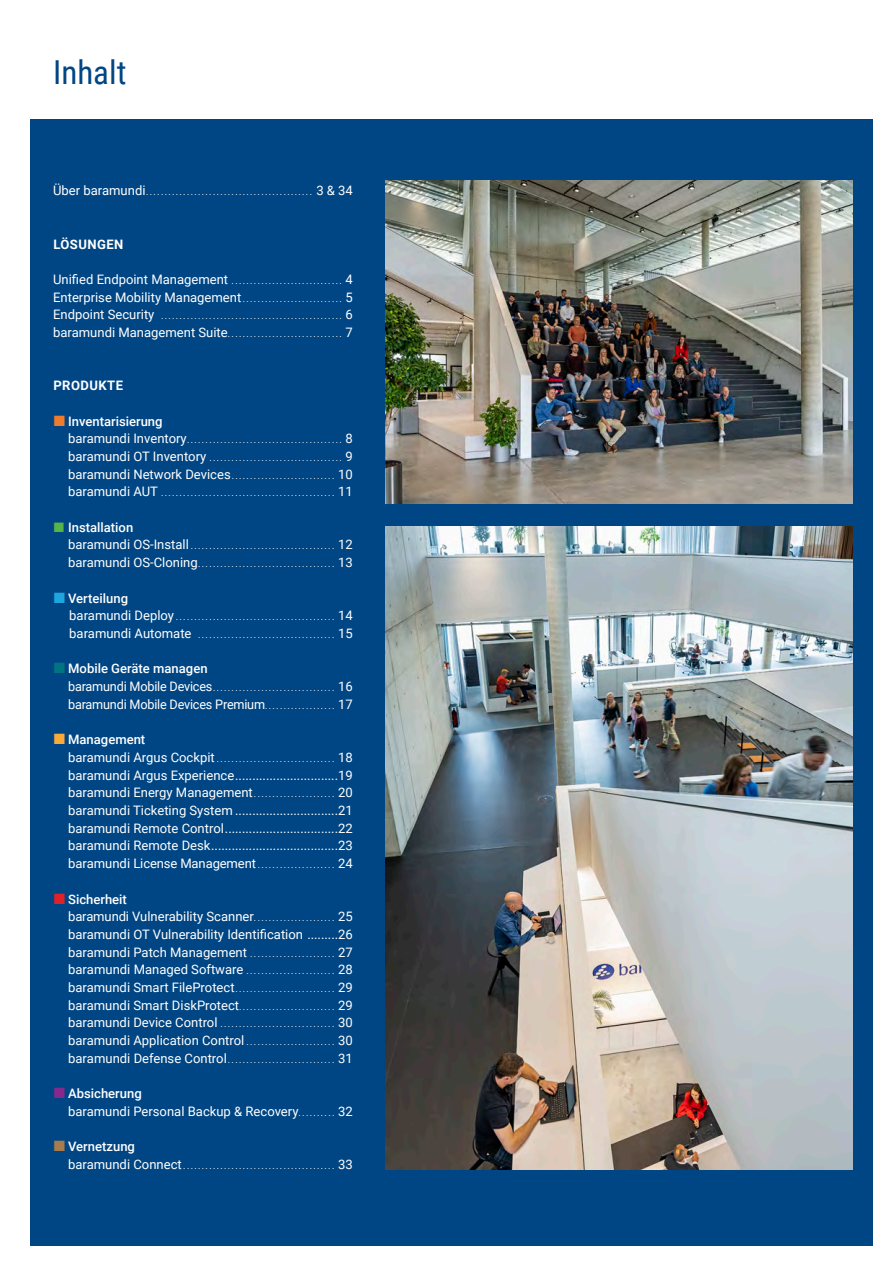
<style>
.page{position:relative;width:893px;height:1263px;background:#fff}
.page>*{position:absolute;margin:0;border:0;box-sizing:border-box;transform-origin:0 0}
._01_Headline_Produkt{font:33px "Roboto Condensed";color:#004684}
.t1{font:13.05px/17.7px "Roboto";color:#fff}
.t2{font:500 13.05px "Roboto";color:#fff}
.t3{font:700 13.05px "Roboto";letter-spacing:.035em;color:#fff}
.t4{font:9px/17.7px "Roboto";color:#fff}
.s1{font-size:13.05px}
.s2{font-size:9px}
</style>
<div class="page">
<div style="left:30px;top:119px;width:843px;height:1127px;background:#004684"></div>
<img style="left:386px;top:527px;width:467px;height:643px">
<img style="left:386px;top:181px;width:467px;height:323px">
<p class="_01_Headline_Produkt" style="left:53px;top:49px;width:75px">Inhalt</p>
<p class="t4" style="left:53px;top:183px;width:301px"><span class="s1">Über baramundi</span>............................................. <span class="s1">3 &amp; 34</span></p>
<p class="t3" style="left:53px;top:235px;width:72px">LÖSUNGEN</p>
<p class="t4" style="left:53px;top:272px;width:301px"><span class="s1">Unified Endpoint Management</span> .............................. <span class="s1">4</span></p>
<p class="t1" style="left:53px;top:288px;width:301px">Enterprise Mobility Management<span class="s2">...........................</span> 5</p>
<p class="t4" style="left:53px;top:307px;width:301px"><span class="s1">Endpoint Security</span> ................................................. <span class="s1">6 baramundi Management Suite</span>............................... <span class="s1">7</span></p>
<p class="t3" style="left:53px;top:376px;width:71px">PRODUKTE</p>
<p class="t2" style="left:68px;top:412px;width:96px">Inventarisierung</p>
<p class="t4" style="left:68px;top:431px;width:286px"><span class="s1">baramundi Inventory</span>.......................................... <span class="s1">8</span></p>
<p class="t4" style="left:68px;top:449px;width:286px"><span class="s1">baramundi OT Inventory</span> .................................... <span class="s1">9</span></p>
<p class="t4" style="left:68px;top:466px;width:286px"><span class="s1">baramundi Network Devices</span>............................ <span class="s1">10</span></p>
<p class="t4" style="left:68px;top:484px;width:286px"><span class="s1">baramundi AUT</span> ............................................... <span class="s1">11</span></p>
<p class="t2" style="left:68px;top:518px;width:67px">Installation</p>
<p class="t4" style="left:68px;top:537px;width:286px"><span class="s1">baramundi OS-Install</span>....................................... <span class="s1">12</span></p>
<p class="t4" style="left:68px;top:555px;width:286px"><span class="s1">baramundi OS-Cloning</span>..................................... <span class="s1">13</span></p>
<p class="t2" style="left:68px;top:589px;width:61px">Verteilung</p>
<p class="t4" style="left:69px;top:608px;width:285px"><span class="s1">baramundi Deploy</span>........................................... <span class="s1">14</span></p>
<p class="t4" style="left:69px;top:626px;width:285px"><span class="s1">baramundi Automate</span> ..................................... <span class="s1">15</span></p>
<p class="t2" style="left:68px;top:660px;width:141px">Mobile Geräte managen</p>
<p class="t4" style="left:68px;top:679px;width:286px"><span class="s1">baramundi Mobile Devices</span>................................. <span class="s1">16</span></p>
<p class="t1" style="left:68px;top:695px;width:286px">baramundi Mobile Devices Premium<span class="s2">. . . . . . . . . . . . . . . . . . .</span> 17</p>
<p class="t2" style="left:68px;top:730px;width:79px">Management</p>
<p class="t4" style="left:68px;top:749px;width:286px"><span class="s1">baramundi Argus Cockpit</span>................................ <span class="s1">18</span></p>
<p class="t1" style="left:68px;top:766px;width:286px">baramundi Argus Experience..............................19</p>
<p class="t1" style="left:68px;top:783px;width:286px">baramundi Energy Management<span class="s2">......................</span> 20</p>
<p class="t1" style="left:68px;top:801px;width:286px">baramundi Ticketing System ..............................21</p>
<p class="t1" style="left:68px;top:819px;width:286px">baramundi Remote Control.................................22</p>
<p class="t1" style="left:68px;top:836px;width:286px">baramundi Remote Desk.....................................23</p>
<p class="t1" style="left:68px;top:854px;width:286px">baramundi License Management <span class="s2">.....................</span> 24</p>
<p class="t2" style="left:68px;top:890px;width:60px">Sicherheit</p>
<p class="t1" style="left:68px;top:907px;width:286px">baramundi Vulnerability Scanner<span class="s2">. .....................</span> 25 baramundi OT Vulnerability Identification .........26</p>
<p class="t1" style="left:68px;top:943px;width:286px">baramundi Patch Management <span class="s2">.......................</span> 27</p>
<p class="t1" style="left:68px;top:960px;width:286px">baramundi Managed Software <span class="s2">........................</span> 28</p>
<p class="t1" style="left:68px;top:978px;width:286px">baramundi Smart FileProtect<span class="s2">...........................</span> 29</p>
<p class="t1" style="left:68px;top:996px;width:286px">baramundi Smart DiskProtect<span class="s2">..........................</span> 29</p>
<p class="t4" style="left:68px;top:1015px;width:286px"><span class="s1">baramundi Device Control</span> ............................... <span class="s1">30</span></p>
<p class="t1" style="left:68px;top:1031px;width:286px">baramundi Application Control <span class="s2">........................</span> 30</p>
<p class="t4" style="left:68px;top:1050px;width:286px"><span class="s1">baramundi Defense Control</span>............................. <span class="s1">31</span></p>
<p class="t2" style="left:68px;top:1084px;width:75px">Absicherung</p>
<p class="t1" style="left:68px;top:1102px;width:286px">baramundi Personal Backup &amp; Recovery<span class="s2">..........</span> 32</p>
<p class="t2" style="left:68px;top:1137px;width:68px">Vernetzung</p>
<p class="t4" style="left:68px;top:1157px;width:286px"><span class="s1">baramundi Connect</span>......................................... <span class="s1">33</span></p>
</div>
